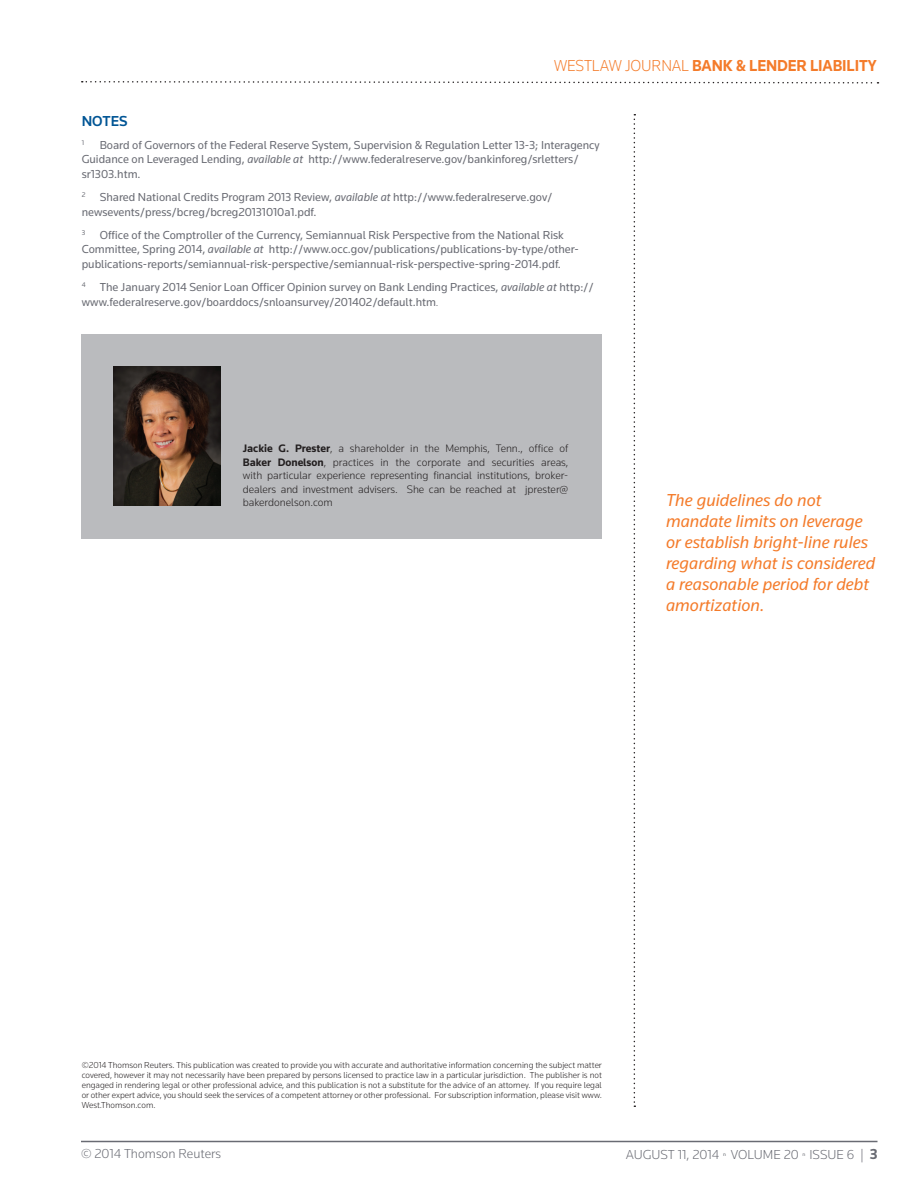
<style>
.page{position:relative;width:918px;height:1188px;background:#fff}
.page>*{position:absolute;margin:0;border:0;box-sizing:border-box;transform-origin:0 0}
.t1{font:italic 18px/21px "Knowledge";color:#f47b2a}
.t2{font:700 16.5px "Knowledge";letter-spacing:-.01em;color:#f47b2a;scale:.95 1}
.t3{font:300 16.5px "Knowledge";color:#f47b2a;scale:.95 1}
.t4{font:500 15px "Knowledge";color:#005595}
.t5{font:300 13.5px "Knowledge";color:#696b73}
.t6{font:12px/14.4px "Knowledge";color:#696b73}
.t7{font:300 11.25px/13.5px "Knowledge";color:#231f20;text-align:justify}
.t8{font:300 9px/9.9px "Knowledge";color:#231f20;text-align:justify}
.t9{font:7.05px "Knowledge";color:#696b73}
.s1{font-style:italic}
.s2{font-weight:300;font-style:italic}
.s3{font-weight:700}
.s4{font-weight:700;font-size:15px}
</style>
<div class="page">
<hr style="left:81px;top:1141px;width:797px;height:1px;background:#696b73">
<svg style="left:82px;top:81px;width:797px;height:3px"></svg>
<svg style="left:634px;top:114px;width:1px;height:993px"></svg>
<div style="left:82px;top:334px;width:520px;height:205px;background:#babbbe"></div>
<img style="left:113px;top:367px;width:107px;height:139px">
<h2 class="t3" style="left:554px;top:55px;width:51px">Westlaw</h2>
<h2 class="t3" style="left:625px;top:55px;width:39px">journal</h2>
<h2 class="t2" style="left:692px;top:55px;width:196px">Bank &amp; lender Liability</h2>
<p class="t4" style="left:82px;top:111px;width:38px">NOTES</p>
<p class="t9" style="left:82px;top:138px;width:4px">1</p>
<p class="t6" style="left:82px;top:138px;width:519px;text-indent:18px">Board of Governors of the Federal Reserve System, Supervision &amp; Regulation Letter 13-3; I nteragency<br>Guidance on Leveraged Lending, <span class="s1">available at</span> http://www.federalreserve.gov/bankinforeg/srletters/ sr1303.htm.</p>
<p class="t6" style="left:82px;top:190px;width:472px"><sup>2</sup> S hared N ational Credits Program 2013 Review, <span class="s1">available at</span> http://www.federalreserve.gov/ newsevents/press/bcreg/bcreg20131010a1.pdf.</p>
<p class="t6" style="left:82px;top:228px;width:499px"><sup>3</sup> Office of the Comptroller of the Currency, Semiannual Risk Perspective from the National Risk<br>Committee, Spring 2014, <span class="s1">available at</span> http://www.occ.gov/publications/publications-by-type/other&shy;publications-reports/semiannual-risk-perspective/semiannual-risk-perspective-spring-2014.pdf.</p>
<p class="t6" style="left:82px;top:280px;width:514px"><sup>4</sup> The January 2014 Senior Loan Officer Opinion survey on Bank Lending Practices, <span class="s1">available at</span> http:// www.federalreserve.gov/boarddocs/snloansurvey/201402/default.htm<span class="s2">.</span></p>
<p class="t7" style="left:243px;top:442px;width:327px"><span class="s3">Jackie G. Prester</span>, a shareholder in the Memphis, Tenn., office of <span class="s3">Baker Donelson</span>, practices in the corporate and securities areas, with particular experience representing financial institutions, broker&shy;dealers and investment advisers. She can be reached at jprester@ bakerdonelson.com</p>
<h1 class="t1" style="left:666px;top:489px;width:211px">The guidelines do not mandate limits on leverage or establish bright-line rules regarding what is considered a reasonable period for debt amortization.</h1>
<p class="t8" style="left:82px;top:1060px;width:522px">©2014 Thomson Reuters. This publication was created to provide you with accurate and authoritative information concerning the subject matter covered, however it may not necessarily have been prepared by persons licensed to practice law in a particular jurisdiction. The publisher is not engaged in rendering legal or other professional advice, and this publication is not a substitute for the advice of an attorney. If you require legal or other expert advice, you should seek the services of a competent attorney or other professional. For subscription information, please visit www.<br>West.Thomson.com.</p>
<p class="t5" style="left:81px;top:1145px;width:142px">© 2014 Thomson Reuters</p>
<p class="t5" style="left:626px;top:1146px;width:253px">august 11, 2014 <sup>n</sup> volume 20 <sup>n</sup> issue 6 | <span class="s4">3</span></p>
</div>
